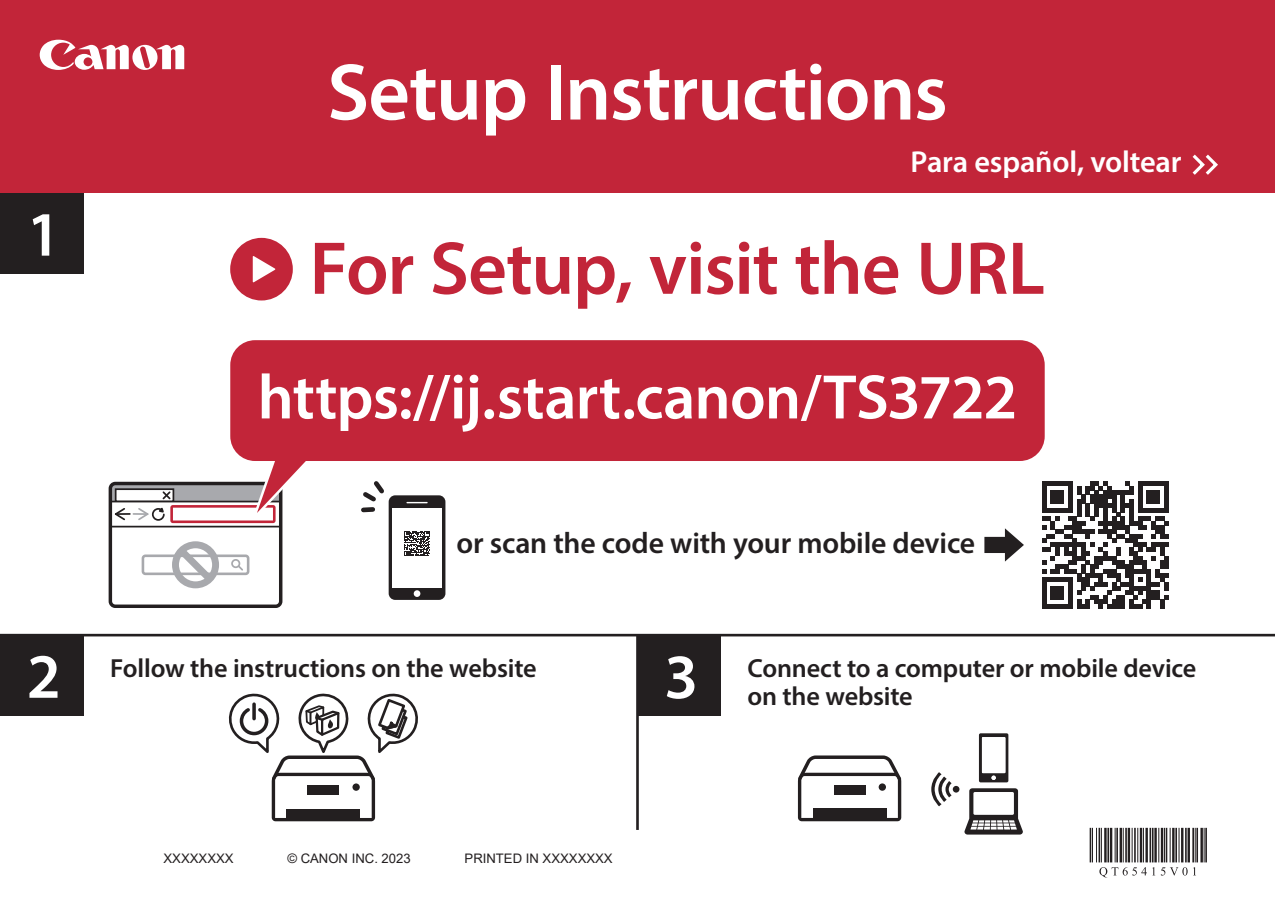
<style>
.page{position:relative;width:1275px;height:903px;background:#fff}
.page>*{position:absolute;margin:0;border:0;box-sizing:border-box;transform-origin:0 0}
.t1{font:600 81.02px "Myriad Pro";letter-spacing:-.015em;color:#fff}
.t2{font:600 75.6px "Myriad Pro";letter-spacing:-.015em;color:#c22539}
.t3{font:600 63.52px "Myriad Pro";color:#fff}
.t4{font:600 63.35px "Myriad Pro";letter-spacing:-.015em;color:#fff}
.t5{font:600 30.45px "Myriad Pro";letter-spacing:-.01em;color:#fff}
.t6{font:600 29.75px "Myriad Pro";letter-spacing:-.005em;color:#231f20}
.t7{font:600 26.25px/28px "Myriad Pro";letter-spacing:-.01em;color:#231f20}
.t8{font:13.12px "Arial";color:#231f20}
</style>
<div class="page">
<div style="left:0;top:0;width:1275px;height:193px;background:#c22539"></div>
<hr style="left:0;top:634px;width:1275px;height:2px;background:#231f20">
<hr style="left:636px;top:635px;width:3px;height:195px;background:#231f20">
<div style="left:0;top:193px;width:84px;height:80px;background:#231f20"></div>
<div style="left:0;top:635px;width:84px;height:80px;background:#231f20"></div>
<div style="left:637px;top:635px;width:84px;height:80px;background:#231f20"></div>
<svg style="left:40px;top:40px;width:144px;height:30px"></svg>
<div style="left:110px;top:501px;width:171px;height:26px;background:linear-gradient(to right,#fff,#f6e1e5)"></div>
<div style="left:109px;top:501px;width:173px;height:26px;border:2px solid #231f20"></div>
<div style="left:142px;top:554px;width:107px;height:21px;border:3px solid #a8a9ad;border-radius:3px"></div>
<div style="left:231px;top:559px;width:9px;height:9px;border:2px solid #a8a9ad;border-radius:50%"></div>
<svg style="left:236px;top:564px;width:9px;height:8px"></svg>
<svg style="left:172px;top:541px;width:47px;height:48px"></svg>
<div style="left:109px;top:482px;width:173px;height:126px;border:3px solid #231f20;border-radius:5px"></div>
<svg style="left:931px;top:733px;width:92px;height:101px"></svg>
<svg style="left:798px;top:755px;width:104px;height:66px"></svg>
<svg style="left:1089px;top:827px;width:118px;height:49px"></svg>
<hr style="left:1090px;top:828px;width:1px;height:34px;background:#231f20">
<hr style="left:1092px;top:828px;width:1px;height:34px;background:#231f20">
<hr style="left:1096px;top:828px;width:1px;height:34px;background:#231f20">
<hr style="left:1098px;top:828px;width:2px;height:34px;background:#231f20">
<hr style="left:1101px;top:828px;width:1px;height:34px;background:#231f20">
<hr style="left:1104px;top:828px;width:3px;height:34px;background:#231f20">
<hr style="left:1107px;top:828px;width:2px;height:34px;background:#231f20">
<hr style="left:1110px;top:828px;width:2px;height:34px;background:#231f20">
<hr style="left:1115px;top:828px;width:1px;height:34px;background:#231f20">
<hr style="left:1116px;top:828px;width:2px;height:34px;background:#231f20">
<hr style="left:1119px;top:828px;width:3px;height:34px;background:#231f20">
<hr style="left:1123px;top:828px;width:1px;height:34px;background:#231f20">
<hr style="left:1125px;top:828px;width:2px;height:34px;background:#231f20">
<hr style="left:1128px;top:828px;width:2px;height:34px;background:#231f20">
<hr style="left:1132px;top:828px;width:1px;height:34px;background:#231f20">
<hr style="left:1134px;top:828px;width:2px;height:34px;background:#231f20">
<hr style="left:1137px;top:828px;width:1px;height:34px;background:#231f20">
<hr style="left:1140px;top:828px;width:2px;height:34px;background:#231f20">
<hr style="left:1143px;top:828px;width:1px;height:34px;background:#231f20">
<hr style="left:1145px;top:828px;width:3px;height:34px;background:#231f20">
<hr style="left:1149px;top:828px;width:2px;height:34px;background:#231f20">
<hr style="left:1152px;top:828px;width:1px;height:34px;background:#231f20">
<hr style="left:1154px;top:828px;width:3px;height:34px;background:#231f20">
<hr style="left:1158px;top:828px;width:1px;height:34px;background:#231f20">
<hr style="left:1161px;top:828px;width:2px;height:34px;background:#231f20">
<hr style="left:1164px;top:828px;width:1px;height:34px;background:#231f20">
<hr style="left:1166px;top:828px;width:1px;height:34px;background:#231f20">
<hr style="left:1170px;top:828px;width:1px;height:34px;background:#231f20">
<hr style="left:1172px;top:828px;width:2px;height:34px;background:#231f20">
<hr style="left:1175px;top:828px;width:2px;height:34px;background:#231f20">
<hr style="left:1179px;top:828px;width:1px;height:34px;background:#231f20">
<hr style="left:1181px;top:828px;width:2px;height:34px;background:#231f20">
<hr style="left:1185px;top:828px;width:2px;height:34px;background:#231f20">
<hr style="left:1187px;top:828px;width:3px;height:34px;background:#231f20">
<hr style="left:1192px;top:828px;width:2px;height:34px;background:#231f20">
<hr style="left:1195px;top:828px;width:1px;height:34px;background:#231f20">
<hr style="left:1196px;top:828px;width:2px;height:34px;background:#231f20">
<hr style="left:1200px;top:828px;width:3px;height:34px;background:#231f20">
<hr style="left:1204px;top:828px;width:1px;height:34px;background:#231f20">
<hr style="left:1205px;top:828px;width:2px;height:34px;background:#231f20">
<svg style="left:1099px;top:867px;width:56px;height:11px"></svg>
<svg style="left:1161px;top:867px;width:35px;height:8px"></svg>
<svg style="left:113px;top:447px;width:193px;height:76px"></svg>
<div style="left:230px;top:340px;width:815px;height:121px;background:#c22539;border-radius:25px"></div>
<div style="left:389px;top:495px;width:56px;height:105px;background:#231f20;border-radius:7px"></div>
<div style="left:392px;top:508px;width:50px;height:80px;background:#fff"></div>
<div style="left:414px;top:590px;width:6px;height:7px;background:#fff;border-radius:50%"></div>
<svg style="left:406px;top:502px;width:22px;height:1px"></svg>
<div style="left:363px;top:507px;width:10px;height:5px;background:#231f20"></div>
<svg style="left:363px;top:481px;width:21px;height:21px"></svg>
<svg style="left:404px;top:531px;width:26px;height:25px"></svg>
<svg style="left:1042px;top:482px;width:126px;height:126px"></svg>
<svg style="left:984px;top:528px;width:40px;height:33px"></svg>
<svg style="left:229px;top:694px;width:189px;height:127px"></svg>
<svg style="left:252px;top:704px;width:4px;height:15px"></svg>
<svg style="left:1192px;top:154px;width:26px;height:21px"></svg>
<div style="left:230px;top:238px;width:63px;height:62px;background:#c22539;border-radius:50%"></div>
<svg style="left:253px;top:256px;width:22px;height:27px"></svg>
<h1 class="t1" style="left:327px;top:41px;width:622px">Setup Instructions</h1>
<h3 class="t3" style="left:27px;top:194px;width:36px">1</h3>
<p class="t5" style="left:911px;top:143px;width:272px">Para español, voltear</p>
<h2 class="t2" style="left:310px;top:220px;width:737px">For Setup, visit the URL</h2>
<h3 class="t4" style="left:258px;top:357px;width:761px">https://ij.start.canon/TS3722</h3>
<p class="t6" style="left:457px;top:524px;width:520px">or scan the code with your mobile device</p>
<h3 class="t3" style="left:27px;top:636px;width:36px">2</h3>
<h3 class="t3" style="left:664px;top:636px;width:36px">3</h3>
<p class="t7" style="left:110px;top:653px;width:428px">Follow the instructions on the website</p>
<p class="t7" style="left:747px;top:653px;width:450px">Connect to a computer or mobile device on the website</p>
<p class="t8" style="left:164px;top:850px;width:72px">XXXXXXXX</p>
<p class="t8" style="left:287px;top:850px;width:125px">© CANON INC. 2023</p>
<p class="t8" style="left:465px;top:850px;width:150px">PRINTED IN XXXXXXXX</p>
</div>
